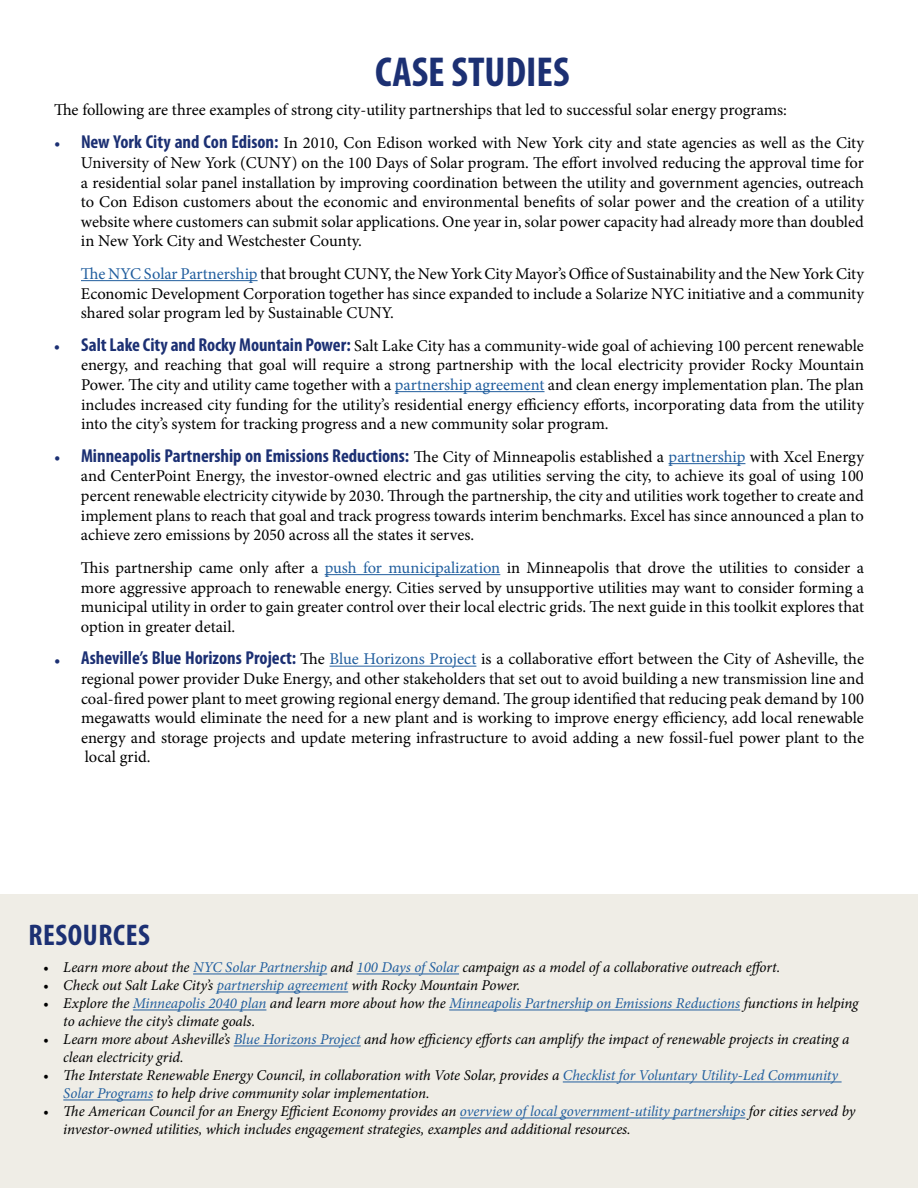
<style>
.page{position:relative;width:918px;height:1188px;background:#fff}
.page>*{position:absolute;margin:0;border:0;box-sizing:border-box;transform-origin:0 0}
.t1{font:700 condensed 42px "Myriad Pro";color:#1c3073}
.t2{font:700 condensed 30px "Myriad Pro";letter-spacing:.02em;color:#1c3073}
.t3{font:16.5px/19.5px "Minion Pro";color:#000;text-align:justify}
.t4{font:italic 15px/18px "Minion Pro";letter-spacing:-.01em;color:#000}
.s1{color:#1c3073}
.s2{font-family:"Myriad Pro";font-weight:700;font-stretch:condensed;font-size:18.75px;color:#1c3073}
.s3{color:#215e9e}
</style>
<div class="page">
<div style="left:0;top:895px;width:918px;height:293px;background:#efede6"></div>
<hr style="left:193px;top:974px;width:134px;height:1px;background:#215e9e">
<hr style="left:357px;top:974px;width:102px;height:1px;background:#215e9e">
<hr style="left:217px;top:992px;width:131px;height:1px;background:#215e9e">
<hr style="left:133px;top:1010px;width:133px;height:1px;background:#215e9e">
<hr style="left:449px;top:1010px;width:291px;height:1px;background:#215e9e">
<hr style="left:234px;top:1046px;width:127px;height:1px;background:#215e9e">
<hr style="left:563px;top:1082px;width:279px;height:1px;background:#215e9e">
<hr style="left:63px;top:1100px;width:90px;height:1px;background:#215e9e">
<hr style="left:460px;top:1118px;width:286px;height:1px;background:#215e9e">
<hr style="left:81px;top:280px;width:177px;height:1px;background:#215e9e">
<hr style="left:395px;top:391px;width:150px;height:1px;background:#215e9e">
<hr style="left:669px;top:463px;width:76px;height:1px;background:#215e9e">
<hr style="left:325px;top:574px;width:175px;height:1px;background:#215e9e">
<hr style="left:330px;top:666px;width:146px;height:1px;background:#215e9e">
<h1 class="t1" style="left:375px;top:45px;width:196px">CASE STUDIES</h1>
<p class="t3" style="left:54px;top:101px;width:734px">The following are three examples of strong city-utility partnerships that led to successful solar energy programs:</p>
<p class="t3" style="left:81px;top:134px;width:785px;text-indent:-27px"><span class="s1">•</span> <span class="s2">New York City and Con Edison:</span> In 2010, Con Edison worked with New York city and state agencies as well as the City University of New York (CUNY) on the 100 Days of Solar program. The effort involved reducing the approval time for a residential solar panel installation by improving coordination between the utility and government agencies, outreach to Con Edison customers about the economic and environmental benefits of solar power and the creation of a utility website where customers can submit solar applications. One year in, solar power capacity had already more than doubled in New York City and Westchester County.</p>
<p class="t3" style="left:81px;top:264px;width:784px"><span class="s3">The NYC Solar Partnership</span> that brought CUNY, the New York City Mayor’s Office of Sustainability and the New York City Economic Development Corporation together has since expanded to include a Solarize NYC initiative and a community shared solar program led by Sustainable CUNY.</p>
<p class="t3" style="left:81px;top:336px;width:785px;text-indent:-27px"><span class="s1">•</span> <span class="s2">Salt Lake City and Rocky Mountain Power:</span> Salt Lake City has a community-wide goal of achieving 100 percent renewable energy, and reaching that goal will require a strong partnership with the local electricity provider Rocky Mountain Power. The city and utility came together with a <span class="s3">partnership agreement</span> and clean energy implementation plan. The plan includes increased city funding for the utility’s residential energy efficiency efforts, incorporating data from the utility into the city’s system for tracking progress and a new community solar program.</p>
<p class="t3" style="left:81px;top:447px;width:785px;text-indent:-27px"><span class="s1">•</span> <span class="s2">Minneapolis Partnership on Emissions Reductions:</span> The City of Minneapolis established a <span class="s3">partnership</span> with Xcel Energy and CenterPoint Energy, the investor-owned electric and gas utilities serving the city, to achieve its goal of using 100 percent renewable electricity citywide by 2030. Through the partnership, the city and utilities work together to create and implement plans to reach that goal and track progress towards interim benchmarks. Excel has since announced a plan to achieve zero emissions by 2050 across all the states it serves.</p>
<p class="t3" style="left:81px;top:558px;width:785px">This partnership came only after a <span class="s3">push for municipalization</span> in Minneapolis that drove the utilities to consider a more aggressive approach to renewable energy. Cities served by unsupportive utilities may want to consider forming a municipal utility in order to gain greater control over their local electric grids. The next guide in this toolkit explores that option in greater detail.</p>
<p class="t3" style="left:81px;top:650px;width:785px;text-indent:-27px"><span class="s1">•</span> <span class="s2">Asheville’s Blue Horizons Project:</span> The <span class="s3">Blue Horizons Project</span> is a collaborative effort between the City of Asheville, the regional power provider Duke Energy, and other stakeholders that set out to avoid building a new transmission line and coal-fired power plant to meet growing regional energy demand. The group identified that reducing peak demand by 100 megawatts would eliminate the need for a new plant and is working to improve energy efficiency, add local renewable energy and storage projects and update metering infrastructure to avoid adding a new fossil-fuel power plant to the local grid.</p>
<h2 class="t2" style="left:28px;top:917px;width:123px">RESOURCES</h2>
<p class="t4" style="left:43px;top:959px;width:739px">• Learn more about the <span class="s3">NYC Solar Partnership</span> and <span class="s3">100 Days of Solar</span> campaign as a model of a collaborative outreach effort.</p>
<p class="t4" style="left:43px;top:977px;width:479px">• Check out Salt Lake City’s <span class="s3">partnership agreement</span> with Rocky Mountain Power.</p>
<p class="t4" style="left:63px;top:995px;width:797px;text-indent:-20px">• Explore the <span class="s3">Minneapolis 2040 plan</span> and learn more about how the <span class="s3">Minneapolis Partnership on Emissions Reductions</span> functions in helping to achieve the city’s climate goals.</p>
<p class="t4" style="left:63px;top:1031px;width:788px;text-indent:-20px">• Learn more about Asheville’s <span class="s3">Blue Horizons Project</span> and how efficiency efforts can amplify the impact of renewable projects in creating a clean electricity grid.</p>
<p class="t4" style="left:63px;top:1067px;width:776px;text-indent:-20px">• The Interstate Renewable Energy Council, in collaboration with Vote Solar, provides a <span class="s3">Checklist for Voluntary Utility-Led Community<br>Solar Programs</span> to help drive community solar implementation.</p>
<p class="t4" style="left:63px;top:1103px;width:794px;text-indent:-20px">• The American Council for an Energy Efficient Economy provides an <span class="s3">overview of local government-utility partnerships</span> for cities served by investor-owned utilities, which includes engagement strategies, examples and additional resources.</p>
</div>
